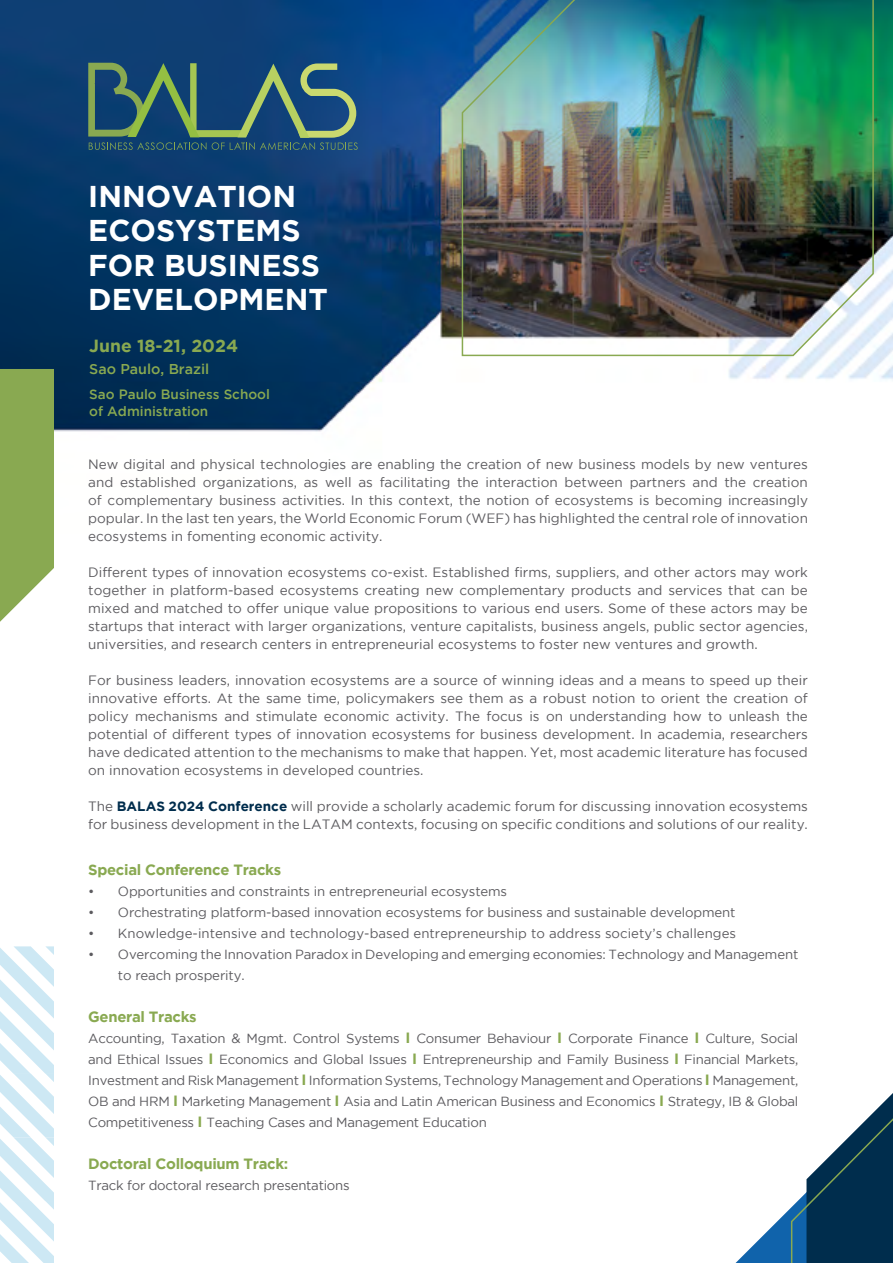
<style>
.page{position:relative;width:893px;height:1263px;background:#fff}
.page>*{position:absolute;margin:0;border:0;box-sizing:border-box;transform-origin:0 0}
.t1{font:700 30px/34.5px "Gotham";color:#fff}
.t2{font:700 17.55px "Gotham";color:#89a951}
.t3{font:700 14.85px "Gotham";letter-spacing:-.02em;color:#89a951}
.t4{font:500 14.25px "Gotham";color:#89a951}
.t5{font:13.5px/18px "Gotham";color:#5c5b5f;text-align:justify}
.t6{font:500 13.5px/16.5px "Gotham";color:#89a951}
.t7{font:13.2px/21px "Gotham";letter-spacing:-.01em;color:#5c5b5f}
.s1{font-weight:700;color:#002d4d}
.s2{font-weight:700;font-size:14.85px;color:#89a951}
</style>
<div class="page">
<img style="left:0;top:0;width:893px;height:1263px">
<svg style="left:0;top:946px;width:54px;height:317px"></svg>
<img style="left:461px;top:0;width:414px;height:357px">
<svg style="left:0;top:369px;width:54px;height:253px;background:#95b162"></svg>
<svg style="left:88px;top:63px;width:270px;height:87px;background:#335f6e"></svg>
<svg style="left:736px;top:1047px;width:157px;height:216px"></svg>
<h1 class="t1" style="left:88px;top:178px;width:241px">INNOVATION<br>ECOSYSTEMS<br>FOR BUSINESS<br>DEVELOPMENT</h1>
<p class="t2" style="left:89px;top:336px;width:150px">June 18-21, 2024</p>
<p class="t4" style="left:89px;top:361px;width:122px">Sao Paulo, Brazil</p>
<p class="t6" style="left:89px;top:386px;width:182px">Sao Paulo Business School of Administration</p>
<p class="t5" style="left:88px;top:455px;width:721px">New digital and physical technologies are enabling the creation of new business models by new ventures and established organizations, as well as facilitating the interaction between partners and the creation of complementary business activities. In this context, the notion of ecosystems is becoming increasingly popular. In the last ten years, the World Economic Forum (WEF) has highlighted the central role of innovation ecosystems in fomenting economic activity.</p>
<p class="t5" style="left:88px;top:563px;width:721px">Different types of innovation ecosystems co-exist. Established firms, suppliers, and other actors may work together in platform-based ecosystems creating new complementary products and services that can be mixed and matched to offer unique value propositions to various end users. Some of these actors may be startups that interact with larger organizations, venture capitalists, business angels, public sector agencies, universities, and research centers in entrepreneurial ecosystems to foster new ventures and growth.</p>
<p class="t5" style="left:88px;top:671px;width:721px">For business leaders, innovation ecosystems are a source of winning ideas and a means to speed up their innovative efforts. At the same time, policymakers see them as a robust notion to orient the creation of policy mechanisms and stimulate economic activity. The focus is on understanding how to unleash the potential of different types of innovation ecosystems for business development. In academia, researchers have dedicated attention to the mechanisms to make that happen. Yet, most academic literature has focused on innovation ecosystems in developed countries.</p>
<p class="t5" style="left:88px;top:797px;width:721px">The <span class="s1">BALAS 2024 Conference</span> will provide a scholarly academic forum for discussing innovation ecosystems for business development in the LATAM contexts, focusing on specific conditions and solutions of our reality.</p>
<p class="t3" style="left:88px;top:861px;width:194px">Special Conference Tracks</p>
<p class="t7" style="left:88px;top:881px;width:420px">• Opportunities and constraints in entrepreneurial ecosystems</p>
<p class="t7" style="left:88px;top:902px;width:649px">• Orchestrating platform-based innovation ecosystems for business and sustainable development</p>
<p class="t7" style="left:88px;top:923px;width:649px">• Knowledge-intensive and technology-based entrepreneurship to address society’s challenges</p>
<p class="t7" style="left:118px;top:944px;width:682px;text-indent:-30px">• Overcoming the Innovation Paradox in Developing and emerging economies: Technology and Management to reach prosperity.</p>
<p class="t3" style="left:88px;top:1008px;width:110px">General Tracks</p>
<p class="t7" style="left:88px;top:1028px;width:712px;text-align:justify">Accounting, Taxation &amp; Mgmt. Control Systems <span class="s2">I</span> Consumer Behaviour <span class="s2">I</span> Corporate Finance <span class="s2">I</span> Culture, Social and Ethical Issues <span class="s2">I</span> Economics and Global Issues <span class="s2">I</span> Entrepreneurship and Family Business <span class="s2">I</span> Financial Markets, Investment and Risk Management <span class="s2">I</span> Information Systems, Technology Management and Operations <span class="s2">I</span> Management, OB and HRM <span class="s2">I</span> Marketing Management <span class="s2">I</span> Asia and Latin American Business and Economics <span class="s2">I</span> Strategy, IB &amp; Global Competitiveness <span class="s2">I</span> Teaching Cases and Management Education</p>
<p class="t3" style="left:88px;top:1155px;width:201px">Doctoral Colloquium Track:</p>
<p class="t7" style="left:88px;top:1175px;width:263px">Track for doctoral research presentations</p>
</div>
